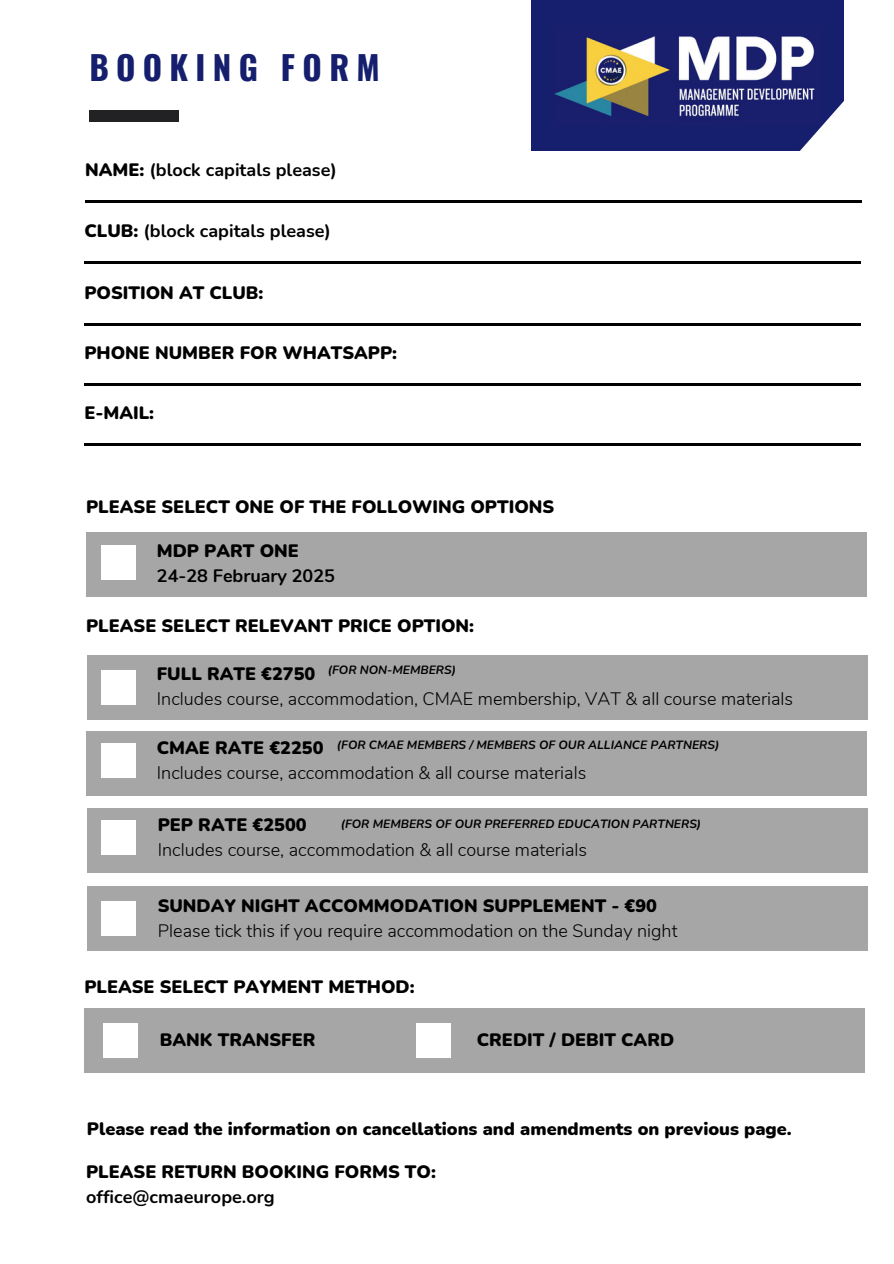
<style>
.page{position:relative;width:894px;height:1264px;background:#fff}
.page>*{position:absolute;margin:0;border:0;box-sizing:border-box;transform-origin:0 0}
.t1{font:700 33.15px "Oswald";letter-spacing:.22em;color:#151f6d}
.t2{font:300 18px/24.8px "Nunito";color:#000}
.t3{font:900 18px/24.8px "Nunito";color:#000}
.t4{font:700 18px/24.8px "Nunito";color:#000}
.t5{font:italic 700 12px "Nunito";color:#000}
.s1{font-weight:900}
.s2{font-weight:700}
</style>
<div class="page">
<div style="left:89px;top:110px;width:90px;height:11px;background:#222224"></div>
<div style="left:531px;top:0;width:312px;height:151px;background:#151f6d"></div>
<svg style="left:769px;top:88px;width:93px;height:115px"></svg>
<div style="left:86px;top:532px;width:780px;height:65px;background:#a6a6a6"></div>
<hr style="left:85px;top:200px;width:776px;height:2px;background:#000">
<hr style="left:84px;top:262px;width:776px;height:2px;background:#000">
<hr style="left:84px;top:323px;width:776px;height:2px;background:#000">
<hr style="left:84px;top:383px;width:776px;height:2px;background:#000">
<hr style="left:84px;top:443px;width:776px;height:2px;background:#000">
<div style="left:101px;top:545px;width:35px;height:34px;background:#fff"></div>
<img style="left:554px;top:36px;width:267px;height:89px">
<div style="left:87px;top:655px;width:780px;height:64px;background:#a6a6a6"></div>
<div style="left:101px;top:670px;width:34px;height:34px;background:#fff"></div>
<div style="left:86px;top:731px;width:780px;height:64px;background:#a6a6a6"></div>
<div style="left:101px;top:743px;width:34px;height:35px;background:#fff"></div>
<div style="left:84px;top:1008px;width:780px;height:64px;background:#a6a6a6"></div>
<div style="left:104px;top:1023px;width:34px;height:34px;background:#fff"></div>
<div style="left:416px;top:1023px;width:34px;height:34px;background:#fff"></div>
<div style="left:87px;top:886px;width:780px;height:65px;background:#a6a6a6"></div>
<div style="left:102px;top:901px;width:34px;height:34px;background:#fff"></div>
<div style="left:87px;top:808px;width:780px;height:64px;background:#a6a6a6"></div>
<div style="left:102px;top:820px;width:34px;height:34px;background:#fff"></div>
<p class="t1" style="left:89px;top:42px;width:292px">BOOKING FORM</p>
<h1 class="t4" style="left:85px;top:157px;width:253px"><span class="s1">NAME:</span> (block capitals please)</h1>
<h3 class="t4" style="left:84px;top:219px;width:248px"><span class="s1">CLUB:</span> (block capitals please)</h3>
<h2 class="t3" style="left:84px;top:280px;width:180px">POSITION AT CLUB:</h2>
<h2 class="t3" style="left:84px;top:340px;width:314px">PHONE NUMBER FOR WHATSAPP:</h2>
<h2 class="t3" style="left:84px;top:400px;width:71px">E-MAIL:</h2>
<h2 class="t3" style="left:86px;top:495px;width:469px">PLEASE SELECT ONE OF THE FOLLOWING OPTIONS</h2>
<h3 class="t4" style="left:157px;top:539px;width:180px"><span class="s1">MDP PART ONE<br></span>24-28 February 2025</h3>
<h2 class="t3" style="left:86px;top:614px;width:389px">PLEASE SELECT RELEVANT PRICE OPTION:</h2>
<h4 class="t2" style="left:157px;top:662px;width:637px"><span class="s1">FULL RATE €2750<br></span>Includes course, accommodation, CMAE membership, VAT &amp; all course materials</h4>
<p class="t2" style="left:157px;top:735px;width:431px"><span class="s1">CMAE RATE €2250<br></span>Includes course, accommodation &amp; all course materials</p>
<h2 class="t5" style="left:328px;top:662px;width:130px">(FOR NON-MEMBERS)</h2>
<h3 class="t5" style="left:337px;top:737px;width:383px">(FOR CMAE MEMBERS / MEMBERS OF OUR ALLIANCE PARTNERS)</h3>
<h2 class="t2" style="left:158px;top:812px;width:431px"><span class="s1">PEP RATE €2500<br></span>Includes course, accommodation &amp; all course materials</h2>
<h3 class="t5" style="left:341px;top:816px;width:362px">(FOR MEMBERS OF OUR PREFERRED EDUCATION PARTNERS)</h3>
<h2 class="t2" style="left:158px;top:893px;width:521px"><span class="s1">SUNDAY NIGHT ACCOMMODATION SUPPLEMENT - €90<br></span>Please tick this if you require accommodation on the Sunday night</h2>
<h4 class="t3" style="left:84px;top:974px;width:332px">PLEASE SELECT PAYMENT METHOD:</h4>
<p class="t3" style="left:160px;top:1027px;width:157px">BANK TRANSFER</p>
<h4 class="t3" style="left:476px;top:1027px;width:199px">CREDIT / DEBIT CARD</h4>
<p class="t3" style="left:87px;top:1116px;width:706px">Please read the information on cancellations and amendments on previous page.</p>
<h4 class="t3" style="left:86px;top:1159px;width:351px">PLEASE RETURN BOOKING FORMS TO: <span class="s2">office@cmaeurope.org</span></h4>
</div>
